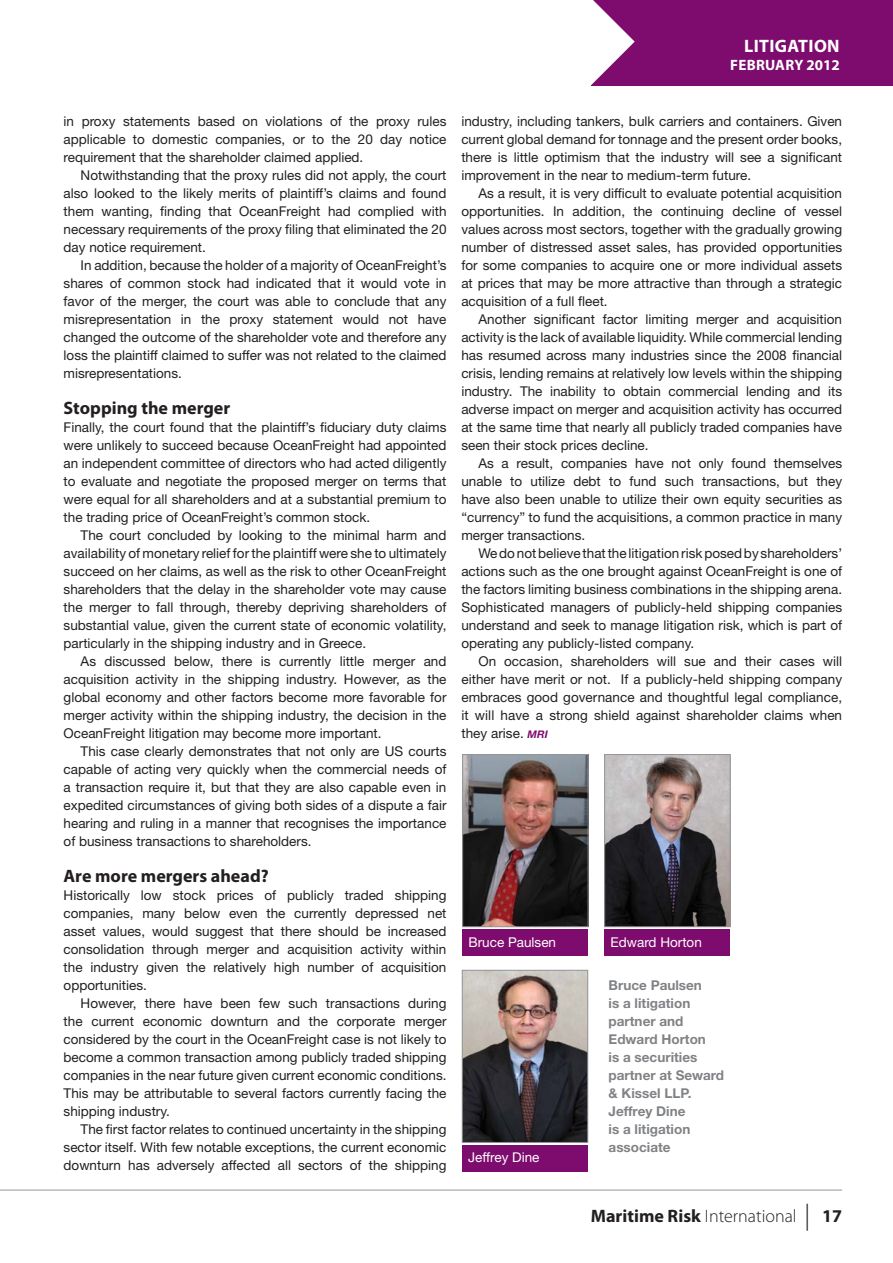
<style>
.page{position:relative;width:893px;height:1263px;background:#fff}
.page>*{position:absolute;margin:0;border:0;box-sizing:border-box;transform-origin:0 0}
.t1{font:700 18px "Myriad Pro";color:#231f20}
.t2{font:700 18px "Myriad Pro";letter-spacing:.02em;color:#fff}
.t3{font:700 15px "Myriad Pro";letter-spacing:.01em;color:#fff}
.t4{font:13.5px/18px "Helvetica Neue LT Std";color:#231f20;text-align:justify}
.t5{font:700 13.5px/18px "Helvetica Neue LT Std";color:#808285}
.t6{font:13.5px "Helvetica Neue LT Std";color:#fff}
.s1{font-weight:700;font-style:italic;font-size:10.5px;color:#7e0c6e}
.s2{font-weight:300}
.s3{font-weight:300;font-size:27px}
</style>
<div class="page">
<hr style="left:0;top:1190px;width:842px;height:1px;background:#939598">
<div style="left:591px;top:0;width:301px;height:85px;background:#7e0c6e"></div>
<svg style="left:591px;top:0;width:43px;height:85px"></svg>
<div style="left:462px;top:1145px;width:125px;height:27px;background:#7e0c6e"></div>
<img style="left:464px;top:972px;width:122px;height:169px">
<div style="left:462px;top:970px;width:126px;height:173px;border:1px solid #939598"></div>
<div style="left:462px;top:929px;width:126px;height:27px;background:#7e0c6e"></div>
<img style="left:464px;top:756px;width:122px;height:169px">
<div style="left:462px;top:754px;width:126px;height:173px;border:1px solid #939598"></div>
<div style="left:604px;top:929px;width:126px;height:27px;background:#7e0c6e"></div>
<img style="left:606px;top:756px;width:122px;height:169px">
<div style="left:604px;top:754px;width:126px;height:173px;border:1px solid #939598"></div>
<h1 class="t2" style="left:744px;top:39px;width:97px">LITIGATION</h1>
<p class="t3" style="left:730px;top:59px;width:111px">FEBRUARY 2012</p>
<p class="t4" style="left:64px;top:114px;width:384px">in proxy statements based on violations of the proxy rules applicable to domestic companies, or to the 20 day notice requirement that the shareholder claimed applied.</p>
<p class="t4" style="left:64px;top:168px;width:384px;text-indent:17px">Notwithstanding that the proxy rules did not apply, the court also looked to the likely merits of plaintiff’s claims and found them wanting, finding that OceanFreight had complied with necessary requirements of the proxy filing that eliminated the 20 day notice requirement.</p>
<p class="t4" style="left:64px;top:258px;width:384px;text-indent:17px">In addition, because the holder of a majority of OceanFreight’s shares of common stock had indicated that it would vote in favor of the merger, the court was able to conclude that any misrepresentation in the proxy statement would not have changed the outcome of the shareholder vote and therefore any loss the plaintiff claimed to suffer was not related to the claimed misrepresentations.</p>
<h1 class="t1" style="left:64px;top:401px;width:168px">Stopping the merger</h1>
<p class="t4" style="left:64px;top:420px;width:384px">Finally, the court found that the plaintiff’s fiduciary duty claims were unlikely to succeed because OceanFreight had appointed an independent committee of directors who had acted diligently to evaluate and negotiate the proposed merger on terms that were equal for all shareholders and at a substantial premium to the trading price of OceanFreight’s common stock.</p>
<p class="t4" style="left:64px;top:528px;width:384px;text-indent:17px">The court concluded by looking to the minimal harm and availability of monetary relief for the plaintiff were she to ultimately succeed on her claims, as well as the risk to other OceanFreight shareholders that the delay in the shareholder vote may cause the merger to fall through, thereby depriving shareholders of substantial value, given the current state of economic volatility, particularly in the shipping industry and in Greece.</p>
<p class="t4" style="left:64px;top:654px;width:384px;text-indent:17px">As discussed below, there is currently little merger and acquisition activity in the shipping industry. However, as the global economy and other factors become more favorable for merger activity within the shipping industry, the decision in the OceanFreight litigation may become more important.</p>
<p class="t4" style="left:64px;top:744px;width:384px;text-indent:17px">This case clearly demonstrates that not only are US courts capable of acting very quickly when the commercial needs of a transaction require it, but that they are also capable even in expedited circumstances of giving both sides of a dispute a fair hearing and ruling in a manner that recognises the importance of business transactions to shareholders.</p>
<h1 class="t1" style="left:64px;top:869px;width:207px">Are more mergers ahead?</h1>
<p class="t4" style="left:64px;top:888px;width:384px">Historically low stock prices of publicly traded shipping companies, many below even the currently depressed net asset values, would suggest that there should be increased consolidation through merger and acquisition activity within the industry given the relatively high number of acquisition opportunities.</p>
<p class="t4" style="left:64px;top:996px;width:384px;text-indent:17px">However, there have been few such transactions during the current economic downturn and the corporate merger considered by the court in the OceanFreight case is not likely to become a common transaction among publicly traded shipping companies in the near future given current economic conditions.<br>This may be attributable to several factors currently facing the shipping industry.</p>
<p class="t4" style="left:64px;top:1122px;width:384px;text-indent:17px">The first factor relates to continued uncertainty in the shipping sector itself. With few notable exceptions, the current economic downturn has adversely affected all sectors of the shipping</p>
<p class="t4" style="left:461px;top:114px;width:382px">industry, including tankers, bulk carriers and containers. Given current global demand for tonnage and the present order books, there is little optimism that the industry will see a significant improvement in the near to medium-term future.</p>
<p class="t4" style="left:461px;top:186px;width:382px;text-indent:17px">As a result, it is very difficult to evaluate potential acquisition opportunities. In addition, the continuing decline of vessel values across most sectors, together with the gradually growing number of distressed asset sales, has provided opportunities for some companies to acquire one or more individual assets at prices that may be more attractive than through a strategic acquisition of a full fleet.</p>
<p class="t4" style="left:461px;top:312px;width:382px;text-indent:17px">Another significant factor limiting merger and acquisition activity is the lack of available liquidity. While commercial lending has resumed across many industries since the 2008 financial crisis, lending remains at relatively low levels within the shipping industry. The inability to obtain commercial lending and its adverse impact on merger and acquisition activity has occurred at the same time that nearly all publicly traded companies have seen their stock prices decline.</p>
<p class="t4" style="left:461px;top:456px;width:382px;text-indent:17px">As a result, companies have not only found themselves unable to utilize debt to fund such transactions, but they have also been unable to utilize their own equity securities as “currency” to fund the acquisitions, a common practice in many merger transactions.</p>
<p class="t4" style="left:461px;top:546px;width:382px;text-indent:17px">We do not believe that the litigation risk posed by shareholders’ actions such as the one brought against OceanFreight is one of the factors limiting business combinations in the shipping arena.<br>Sophisticated managers of publicly-held shipping companies understand and seek to manage litigation risk, which is part of operating any publicly-listed company.</p>
<p class="t4" style="left:461px;top:654px;width:382px;text-indent:17px">On occasion, shareholders will sue and their cases will either have merit or not. If a publicly-held shipping company embraces good governance and thoughtful legal compliance, it will have a strong shield against shareholder claims when they arise. <span class="s1">MRI</span></p>
<p class="t6" style="left:468px;top:937px;width:89px">Bruce Paulsen</p>
<p class="t6" style="left:610px;top:937px;width:93px">Edward Horton</p>
<p class="t6" style="left:468px;top:1153px;width:73px">Jeffrey Dine</p>
<p class="t5" style="left:608px;top:978px;width:117px">Bruce Paulsen<br>is a litigation partner and<br>Edward Horton<br>is a securities partner at Seward &amp; Kissel LLP.<br>Jeffrey Dine<br>is a litigation associate</p>
<h1 class="t1" style="left:591px;top:1209px;width:253px">Maritime Risk <span class="s2">International</span> <span class="s3">|</span> 17</h1>
</div>
